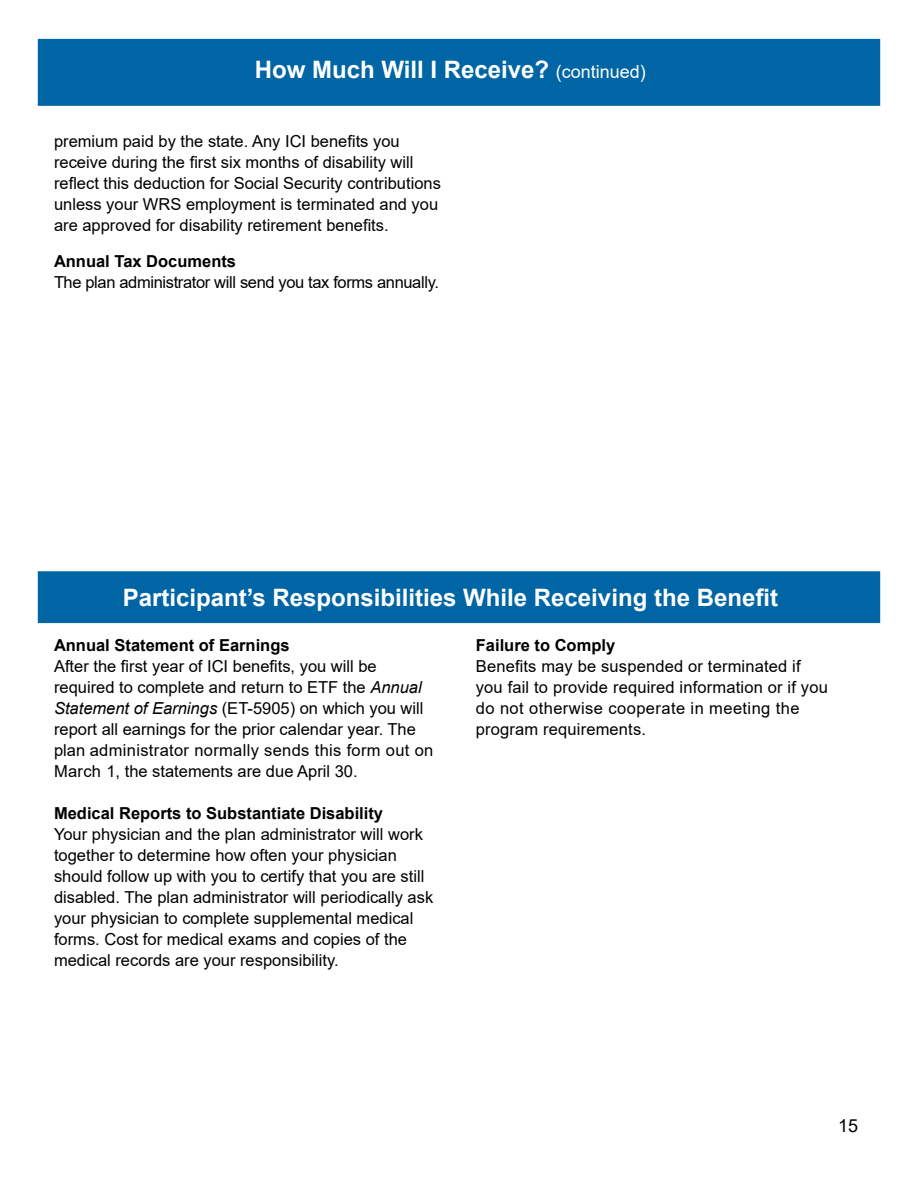
<style>
.page{position:relative;width:918px;height:1188px;background:#fff}
.page>*{position:absolute;margin:0;border:0;box-sizing:border-box;transform-origin:0 0}
.t1{font:700 24px "Arial";color:#fff}
.t2{font:18px "Arial";color:#000}
.t3{font:16.5px/21px "Arial";color:#000}
.t4{font:700 16.5px "Arial";color:#000}
.t5{font:16.5px "Arial";letter-spacing:-.02em;color:#000}
.s1{font-weight:400;font-size:18px}
.s2{font-style:italic}
</style>
<div class="page">
<div style="left:38px;top:39px;width:842px;height:67px;background:#0065a4;border:2px solid #0065a4"></div>
<div style="left:38px;top:571px;width:842px;height:52px;background:#0065a4;border:2px solid #0065a4"></div>
<div style="left:45px;top:573px;width:810px;height:45px;background:#0065a4"></div>
<h1 class="t1" style="left:255px;top:53px;width:393px">How Much Will I Receive? <span class="s1">(continued)</span></h1>
<p class="t3" style="left:54px;top:131px;width:388px">premium paid by the state. Any ICI benefits you receive during the first six months of disability will reflect this deduction for Social Security contributions unless your WRS employment is terminated and you are approved for disability retirement benefits.</p>
<p class="t4" style="left:54px;top:250px;width:184px">Annual Tax Documents</p>
<p class="t5" style="left:54px;top:271px;width:386px">The plan administrator will send you tax forms annually.</p>
<h1 class="t1" style="left:123px;top:580px;width:657px">Participant’s Responsibilities While Receiving the Benefit</h1>
<p class="t4" style="left:54px;top:634px;width:237px">Annual Statement of Earnings</p>
<p class="t3" style="left:54px;top:656px;width:381px">After the first year of ICI benefits, you will be required to complete and return to ETF the <span class="s2">Annual Statement of Earnings</span> (ET‑5905) on which you will report all earnings for the prior calendar year. The plan administrator normally sends this form out on March 1, the statements are due April 30.</p>
<p class="t4" style="left:54px;top:801px;width:331px">Medical Reports to Substantiate Disability</p>
<p class="t3" style="left:54px;top:823px;width:381px">Your physician and the plan administrator will work together to determine how often your physician should follow up with you to certify that you are still disabled. The plan administrator will periodically ask your physician to complete supplemental medical forms. Cost for medical exams and copies of the medical records are your responsibility.</p>
<p class="t4" style="left:476px;top:634px;width:141px">Failure to Comply</p>
<p class="t3" style="left:476px;top:656px;width:353px">Benefits may be suspended or terminated if you fail to provide required information or if you do not otherwise cooperate in meeting the program requirements.</p>
<p class="t2" style="left:838px;top:1113px;width:22px">15</p>
</div>
